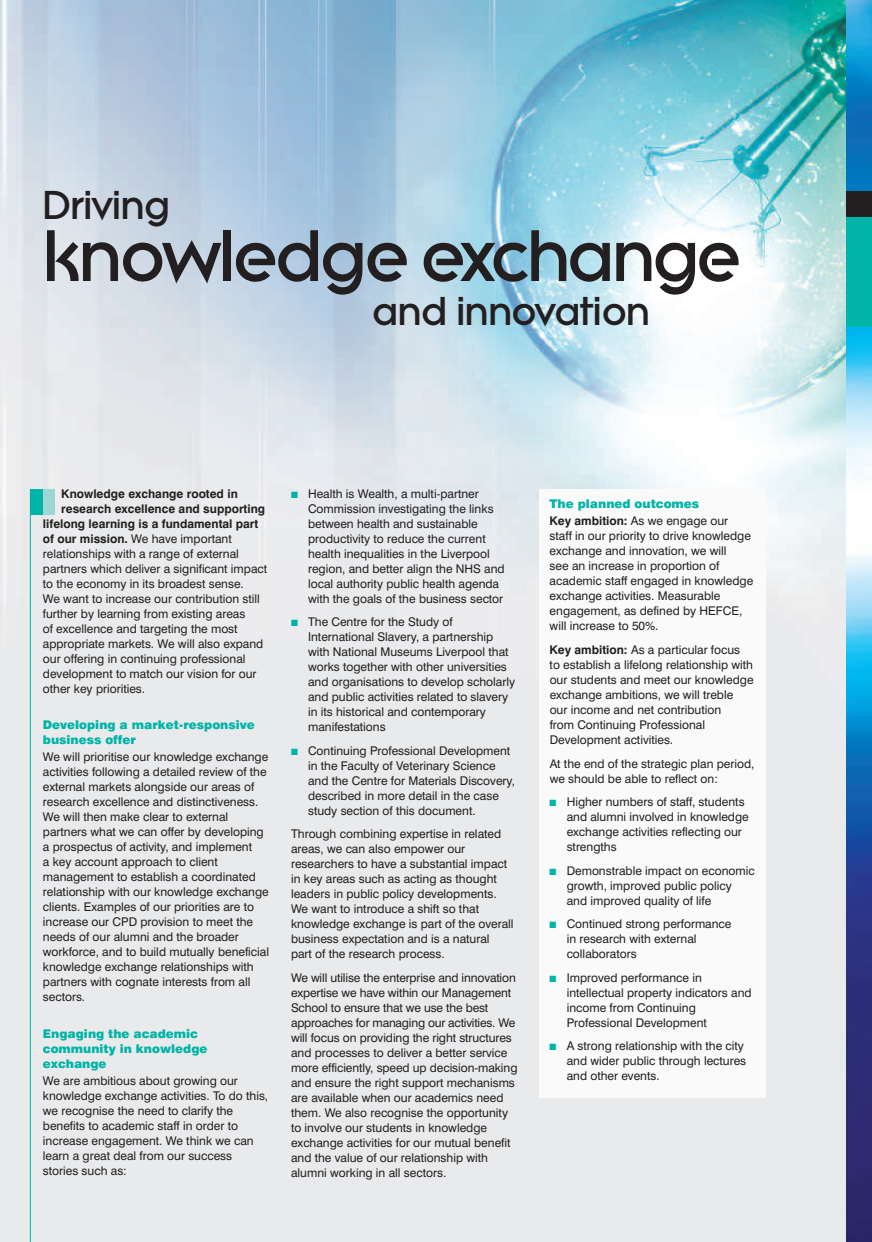
<style>
.page{position:relative;width:872px;height:1242px;background:#fff}
.page>*{position:absolute;margin:0;border:0;box-sizing:border-box;transform-origin:0 0}
.t1{font:800 70.5px "Litera";letter-spacing:-.025em;color:#231f20}
.t2{font:800 39px "Litera";letter-spacing:-.005em;color:#231f20}
.t3{font:12px/15px "Swiss 721 BT";color:#231f20}
.t4{font:900 12px/15px "Swiss 721 BT";color:#00b4a7}
.t5{font:700 12px "Swiss 721 BT";color:#231f20}
.s1{font-weight:700}
.s2{color:#00b4a7}
.s3{font-weight:700;color:#231f20}
.s4{font-weight:400;color:#231f20}
</style>
<div class="page">
<img style="left:0;top:0;width:846px;height:1242px">
<img style="left:846px;top:0;width:26px;height:1242px">
<div style="left:846px;top:191px;width:26px;height:136px;background:#00b4a7"></div>
<div style="left:846px;top:191px;width:26px;height:26px;background:#231f20"></div>
<hr style="left:30px;top:489px;width:1px;height:753px;background:#00b4a7">
<div style="left:30px;top:489px;width:25px;height:25px;background:#9cd7d3"></div>
<div style="left:30px;top:489px;width:13px;height:25px;background:#00b4a7"></div>
<div style="left:539px;top:489px;width:227px;height:609px;background:#fafafa"></div>
<h2 class="t2" style="left:43px;top:183px;width:129px">Driving</h2>
<h1 class="t1" style="left:43px;top:215px;width:699px">knowledge exchange</h1>
<h2 class="t2" style="left:372px;top:288px;width:279px">and innovation</h2>
<p class="t5" style="left:61px;top:489px;width:178px">Knowledge exchange rooted in</p>
<p class="t5" style="left:61px;top:504px;width:205px">research excellence and supporting</p>
<p class="t5" style="left:43px;top:519px;width:217px">lifelong learning is a fundamental part</p>
<p class="t3" style="left:43px;top:532px;width:190px"><span class="s1">of our mission.</span> We have important</p>
<p class="t3" style="left:43px;top:547px;width:197px">relationships with a range of external</p>
<p class="t3" style="left:43px;top:562px;width:226px">partners which deliver a significant impact</p>
<p class="t3" style="left:43px;top:577px;width:202px">to the economy in its broadest sense.</p>
<p class="t3" style="left:43px;top:592px;width:218px">We want to increase our contribution still</p>
<p class="t3" style="left:43px;top:607px;width:204px">further by learning from existing areas</p>
<p class="t3" style="left:43px;top:622px;width:196px">of excellence and targeting the most</p>
<p class="t3" style="left:43px;top:637px;width:222px">appropriate markets. We will also expand</p>
<p class="t3" style="left:43px;top:652px;width:204px">our offering in continuing professional</p>
<p class="t3" style="left:43px;top:667px;width:215px">development to match our vision for our</p>
<p class="t3" style="left:43px;top:682px;width:104px">other key priorities.</p>
<p class="t4" style="left:43px;top:718px;width:213px">Developing a market-responsive business offer</p>
<p class="t3" style="left:43px;top:750px;width:228px">We will prioritise our knowledge exchange activities following a detailed review of the external markets alongside our areas of research excellence and distinctiveness.<br>We will then make clear to external partners what we can offer by developing a prospectus of activity, and implement<br>a key account approach to client management to establish a coordinated relationship with our knowledge exchange clients. Examples of our priorities are to increase our CPD provision to meet the needs of our alumni and the broader workforce, and to build mutually beneficial knowledge exchange relationships with partners with cognate interests from all sectors.</p>
<p class="t4" style="left:43px;top:1027px;width:166px">Engaging the academic community in knowledge exchange</p>
<p class="t3" style="left:43px;top:1074px;width:227px">We are ambitious about growing our knowledge exchange activities. To do this, we recognise the need to clarify the benefits to academic staff in order to increase engagement. We think we can learn a great deal from our success stories such as:</p>
<p class="t3" style="left:308px;top:487px;width:198px;text-indent:-17px"><span class="s2">■</span> Health is Wealth, a multi-partner Commission investigating the links between health and sustainable productivity to reduce the current health inequalities in the Liverpool region, and better align the NHS and local authority public health agenda with the goals of the business sector</p>
<p class="t3" style="left:308px;top:616px;width:209px;text-indent:-17px"><span class="s2">■</span> The Centre for the Study of International Slavery, a partnership with National Museums Liverpool that works together with other universities and organisations to develop scholarly and public activities related to slavery in its historical and contemporary manifestations</p>
<p class="t3" style="left:308px;top:744px;width:208px;text-indent:-17px"><span class="s2">■</span> Continuing Professional Development in the Faculty of Veterinary Science and the Centre for Materials Discovery, described in more detail in the case study section of this document.</p>
<p class="t3" style="left:291px;top:828px;width:224px">Through combining expertise in related areas, we can also empower our researchers to have a substantial impact in key areas such as acting as thought leaders in public policy developments.<br>We want to introduce a shift so that knowledge exchange is part of the overall business expectation and is a natural<br>part of the research process.</p>
<p class="t3" style="left:291px;top:971px;width:228px">We will utilise the enterprise and innovation expertise we have within our Management School to ensure that we use the best approaches for managing our activities. We will focus on providing the right structures and processes to deliver a better service more efficiently, speed up decision-making and ensure the right support mechanisms are available when our academics need them. We also recognise the opportunity to involve our students in knowledge exchange activities for our mutual benefit and the value of our relationship with alumni working in all sectors.</p>
<p class="t4" style="left:549px;top:497px;width:180px;line-height:17.1px">The planned outcomes<br><span class="s3">Key ambition:</span> <span class="s4">As we engage our</span></p>
<p class="t3" style="left:549px;top:530px;width:205px">staff in our priority to drive knowledge exchange and innovation, we will<br>see an increase in proportion of academic staff engaged in knowledge exchange activities. Measurable engagement, as defined by HEFCE, will increase to 50%.</p>
<p class="t3" style="left:549px;top:643px;width:205px"><span class="s1">Key ambition:</span> As a particular focus<br>to establish a lifelong relationship with our students and meet our knowledge exchange ambitions, we will treble our income and net contribution<br>from Continuing Professional Development activities.</p>
<p class="t3" style="left:549px;top:757px;width:206px">At the end of the strategic plan period, we should be able to reflect on:</p>
<p class="t3" style="left:566px;top:795px;width:184px;text-indent:-17px"><span class="s2">■</span> Higher numbers of staff, students and alumni involved in knowledge exchange activities reflecting our strengths</p>
<p class="t3" style="left:566px;top:864px;width:190px;text-indent:-17px"><span class="s2">■</span> Demonstrable impact on economic growth, improved public policy and improved quality of life</p>
<p class="t3" style="left:566px;top:917px;width:166px;text-indent:-17px"><span class="s2">■</span> Continued strong performance in research with external collaborators</p>
<p class="t3" style="left:566px;top:971px;width:186px;text-indent:-17px"><span class="s2">■</span> Improved performance in intellectual property indicators and income from Continuing<br>Professional Development</p>
<p class="t3" style="left:566px;top:1039px;width:181px;text-indent:-17px"><span class="s2">■</span> A strong relationship with the city and wider public through lectures and other events.</p>
</div>
